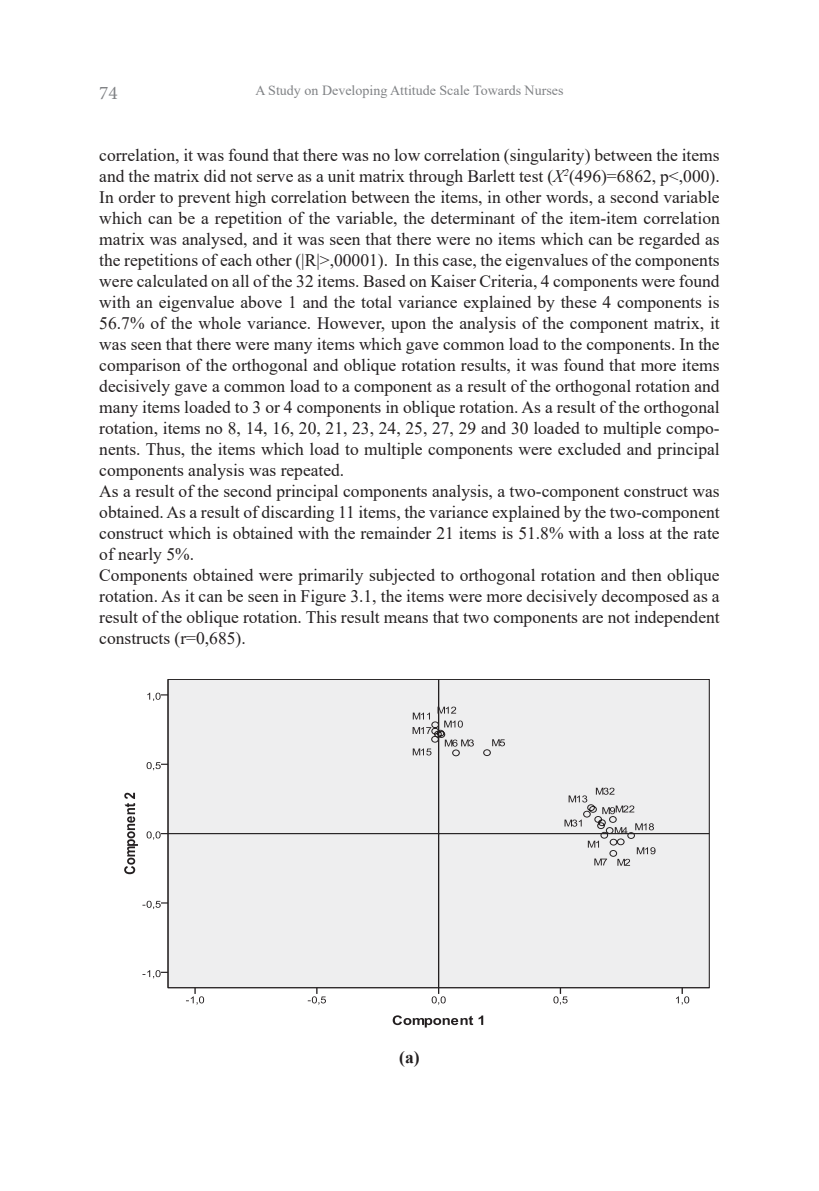
<style>
.page{position:relative;width:819px;height:1191px;background:#fff}
.page>*{position:absolute;margin:0;border:0;box-sizing:border-box;transform-origin:0 0}
.t1{font:19.25px "Minion Pro";color:#808285}
._01_GÖVDE{font:17.5px/21px "Times New Roman";color:#231f20;text-align:justify}
.Tablo_ÜST{font:700 17.5px "Times New Roman";color:#231f20}
.t2{font:14px "Times New Roman";color:#808285}
.s1{font-style:italic}
</style>
<div class="page">
<div style="left:168px;top:679px;width:541px;height:308px;background:#eeeeef"></div>
<svg style="left:392px;top:1015px;width:91px;height:12px"></svg>
<svg style="left:676px;top:988px;width:13px;height:16px"></svg>
<svg style="left:553px;top:988px;width:14px;height:16px"></svg>
<svg style="left:431px;top:988px;width:14px;height:16px"></svg>
<svg style="left:308px;top:988px;width:18px;height:16px"></svg>
<svg style="left:186px;top:988px;width:18px;height:16px"></svg>
<svg style="left:124px;top:792px;width:14px;height:82px"></svg>
<svg style="left:147px;top:692px;width:20px;height:9px"></svg>
<svg style="left:146px;top:762px;width:21px;height:8px"></svg>
<svg style="left:146px;top:831px;width:21px;height:8px"></svg>
<svg style="left:142px;top:900px;width:25px;height:9px"></svg>
<svg style="left:142px;top:970px;width:25px;height:8px"></svg>
<svg style="left:412px;top:706px;width:243px;height:159px"></svg>
<hr style="left:438px;top:679px;width:1px;height:308px;background:#231f20">
<hr style="left:168px;top:833px;width:541px;height:1px;background:#231f20">
<div style="left:167px;top:679px;width:542px;height:309px;border:1px solid #231f20"></div>
<p class="t1" style="left:99px;top:80px;width:20px">74</p>
<p class="t2" style="left:255px;top:80px;width:309px">A Study on Developing Attitude Scale Towards Nurses</p>
<p class="_01_GÖVDE" style="left:99px;top:144px;width:622px">correlation, it was found that there was no low correlation (singularity) between the items and the matrix did not serve as a unit matrix through Barlett test (<span class="s1">X</span><sup>2</sup>(496)=6862, p&lt;,000).<br>In order to prevent high correlation between the items, in other words, a second variable which can be a repetition of the variable, the determinant of the item-item correlation matrix was analysed, and it was seen that there were no items which can be regarded as the repetitions of each other (|R|&gt;,00001). In this case, the eigenvalues of the components were calculated on all of the 32 items. Based on Kaiser Criteria, 4 components were found with an eigenvalue above 1 and the total variance explained by these 4 components is 56.7% of the whole variance. However, upon the analysis of the component matrix, it was seen that there were many items which gave common load to the components. In the comparison of the orthogonal and oblique rotation results, it was found that more items decisively gave a common load to a component as a result of the orthogonal rotation and many items loaded to 3 or 4 components in oblique rotation. As a result of the orthogonal rotation, items no 8, 14, 16, 20, 21, 23, 24, 25, 27, 29 and 30 loaded to multiple compo&shy;nents. Thus, the items which load to multiple components were excluded and principal components analysis was repeated.</p>
<p class="_01_GÖVDE" style="left:99px;top:480px;width:622px">As a result of the second principal components analysis, a two-component construct was obtained. As a result of discarding 11 items, the variance explained by the two-component construct which is obtained with the remainder 21 items is 51.8% with a loss at the rate of nearly 5%.</p>
<p class="_01_GÖVDE" style="left:99px;top:564px;width:622px">Components obtained were primarily subjected to orthogonal rotation and then oblique rotation. As it can be seen in Figure 3.1, the items were more decisively decomposed as a result of the oblique rotation. This result means that two components are not independent constructs (r=0,685).</p>
<p class="Tablo_ÜST" style="left:399px;top:1044px;width:22px">(a)</p>
</div>
